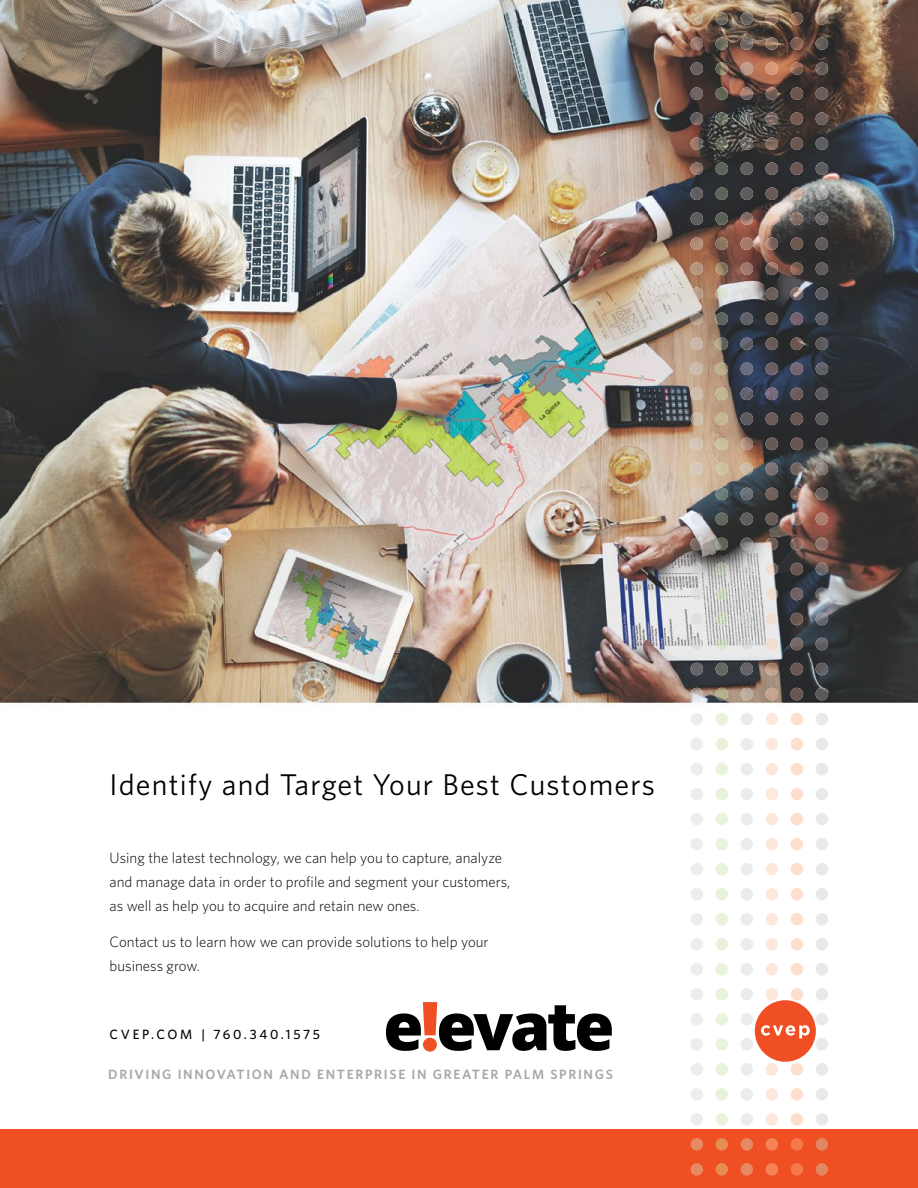
<style>
.page{position:relative;width:918px;height:1188px;background:#fff}
.page>*{position:absolute;margin:0;border:0;box-sizing:border-box;transform-origin:0 0}
.t1{font:30px "Whitney";letter-spacing:.04em;color:#000}
.t2{font:300 15px/24px "Whitney";color:#000}
.t3{font:600 13.5px "Whitney";letter-spacing:.125em;color:#a7a9ac}
.t4{font:500 13.5px "Whitney";letter-spacing:.2em;color:#000}
</style>
<div class="page">
<img style="left:0;top:0;width:918px;height:1130px">
<div style="left:0;top:1130px;width:918px;height:58px;background:#f04e23"></div>
<img style="left:691px;top:12px;width:12px;height:613px">
<svg style="left:691px;top:1138px;width:12px;height:38px"></svg>
<img style="left:716px;top:12px;width:12px;height:613px">
<svg style="left:716px;top:1138px;width:12px;height:38px"></svg>
<img style="left:741px;top:12px;width:12px;height:613px">
<svg style="left:741px;top:1138px;width:12px;height:38px"></svg>
<img style="left:766px;top:12px;width:12px;height:613px">
<svg style="left:766px;top:1138px;width:12px;height:38px"></svg>
<img style="left:791px;top:12px;width:12px;height:613px">
<svg style="left:791px;top:1138px;width:12px;height:38px"></svg>
<img style="left:816px;top:12px;width:12px;height:613px">
<svg style="left:816px;top:1138px;width:12px;height:38px"></svg>
<div style="left:755px;top:1000px;width:61px;height:62px;background:#f04e23;border-radius:50%"></div>
<svg style="left:761px;top:1025px;width:49px;height:13px"></svg>
<svg style="left:386px;top:1002px;width:226px;height:49px"></svg>
<div style="left:423px;top:1038px;width:14px;height:14px;background:#f04e23;border-radius:50%"></div>
<h1 class="t1" style="left:110px;top:767px;width:547px">Identify and Target Your Best Customers</h1>
<p class="t2" style="left:110px;top:846px;width:402px">Using the latest technology, we can help you to capture, analyze and manage data in order to profile and segment your customers, as well as help you to acquire and retain new ones.</p>
<p class="t2" style="left:110px;top:930px;width:380px">Contact us to learn how we can provide solutions to help your business grow.</p>
<p class="t4" style="left:110px;top:1026px;width:212px">CVEP.COM | 760.340.1575</p>
<p class="t3" style="left:108px;top:1066px;width:506px">DRIVING INNOVATION AND ENTERPRISE IN GREATER PALM SPRINGS</p>
</div>
